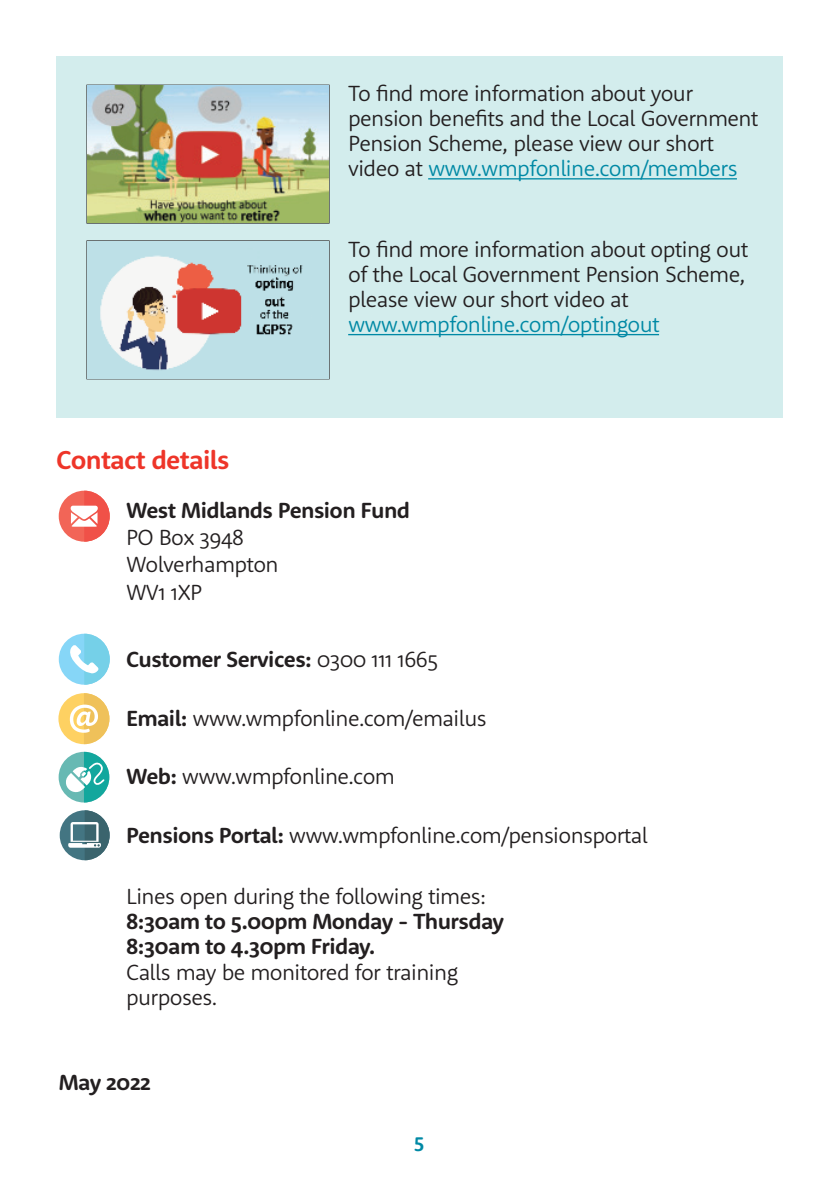
<style>
.page{position:relative;width:839px;height:1190px;background:#fff}
.page>*{position:absolute;margin:0;border:0;box-sizing:border-box;transform-origin:0 0}
.t1{font:700 26px "Rooney Sans";letter-spacing:-.025em;color:#ee3529}
.t2{font:300 22px/25px "Rooney Sans";letter-spacing:-.03em;color:#231f20}
.t3{font:700 22px/25.4px "Rooney Sans";letter-spacing:-.03em;color:#231f20}
.t4{font:300 22px "Rooney Sans";letter-spacing:-.03em;color:#0089a5}
.t5{font:700 20px "Rooney Sans";color:#0089a5}
.s1{color:#0089a5}
.s2{font-weight:300}
.s3{font-weight:700}
</style>
<div class="page">
<div style="left:56px;top:56px;width:725px;height:361px;background:#d3eded"></div>
<img style="left:87px;top:85px;width:241px;height:138px">
<hr style="left:428px;top:178px;width:308px;height:1px;background:#0089a5">
<hr style="left:348px;top:334px;width:310px;height:1px;background:#0089a5">
<img style="left:87px;top:241px;width:241px;height:137px">
<div style="left:60px;top:810px;width:50px;height:50px;background:#437582;border-radius:50%"></div>
<svg style="left:68px;top:810px;width:42px;height:50px"></svg>
<div style="left:59px;top:751px;width:50px;height:51px;background:#67b9b3;border-radius:50%"></div>
<svg style="left:65px;top:751px;width:44px;height:51px"></svg>
<div style="left:58px;top:693px;width:51px;height:51px;background:#fed162;border-radius:50%"></div>
<svg style="left:70px;top:693px;width:39px;height:51px"></svg>
<div style="left:59px;top:633px;width:51px;height:51px;background:#86d6f7;border-radius:50%"></div>
<svg style="left:70px;top:633px;width:40px;height:51px"></svg>
<div style="left:59px;top:490px;width:51px;height:51px;background:#f26557;border-radius:50%"></div>
<svg style="left:71px;top:490px;width:39px;height:51px"></svg>
<p class="t2" style="left:348px;top:83px;width:411px">To find more information about your pension benefits and the Local Government Pension Scheme, please view our short video at <span class="s1">www.wmpfonline.com/members</span></p>
<p class="t1" style="left:56px;top:449px;width:175px">Contact details</p>
<p class="t2" style="left:348px;top:239px;width:401px">To find more information about opting out of the Local Government Pension Scheme, please view our short video at</p>
<p class="t4" style="left:348px;top:316px;width:313px">www.wmpfonline.com/optingout</p>
<p class="t3" style="left:126px;top:499px;width:285px">West Midlands Pension Fund</p>
<p class="t2" style="left:126px;top:525px;width:154px;line-height:27.4px">PO Box 3948<br>Wolverhampton<br>WV1 1XP</p>
<p class="t3" style="left:126px;top:648px;width:313px">Customer Services: <span class="s2">0300 111 1665</span></p>
<p class="t2" style="left:126px;top:707px;width:362px"><span class="s3">Email:</span> www.wmpfonline.com/emailus</p>
<p class="t2" style="left:126px;top:766px;width:270px"><span class="s3">Web:</span> www.wmpfonline.com</p>
<p class="t2" style="left:126px;top:824px;width:523px"><span class="s3">Pensions Portal:</span> www.wmpfonline.com/pensionsportal</p>
<p class="t2" style="left:126px;top:885px;width:361px">Lines open during the following times:</p>
<p class="t3" style="left:126px;top:910px;width:379px">8:30am to 5.00pm Monday - Thursday<br>8:30am to 4.30pm Friday.</p>
<p class="t2" style="left:126px;top:961px;width:333px">Calls may be monitored for training purposes.</p>
<p class="t3" style="left:58px;top:1071px;width:94px">May 2022</p>
<p class="t5" style="left:414px;top:1133px;width:12px">5</p>
</div>
